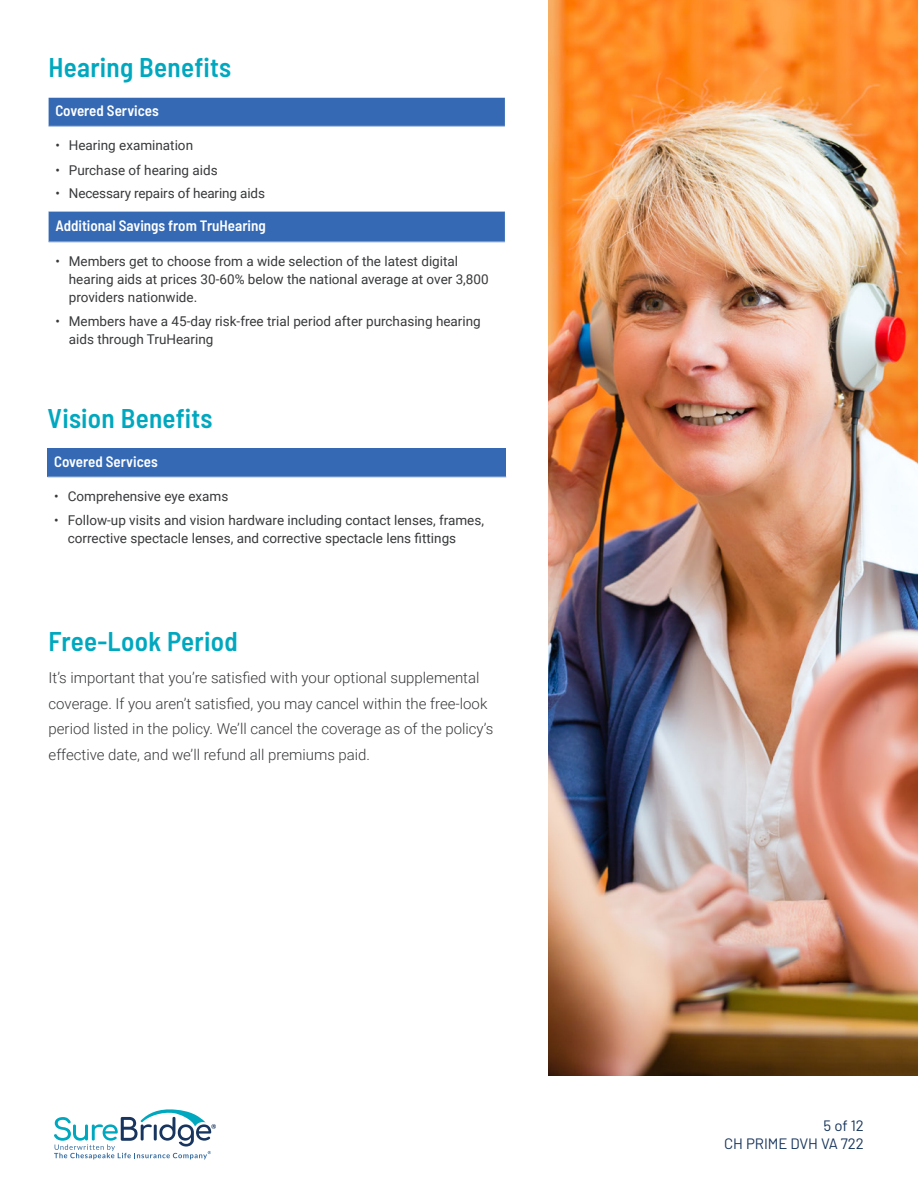
<style>
.page{position:relative;width:918px;height:1188px;background:#fff}
.page>*{position:absolute;margin:0;border:0;box-sizing:border-box;transform-origin:0 0}
.t1{font:600 semi-condensed 27px "Barlow";letter-spacing:.01em;color:#00a8bf}
.t2{font:300 15px/25.5px "Roboto";color:#38393b}
.t3{font:600 semi-condensed 15px "Barlow";color:#fff}
.t4{font:15px/18px "Barlow";color:#17355d;text-align:right}
.t5{font:13.5px/18px "Roboto";color:#38393b}
</style>
<div class="page">
<svg style="left:54px;top:1109px;width:162px;height:50px"></svg>
<div style="left:48px;top:448px;width:458px;height:29px;background:#3569b4"></div>
<hr style="left:48px;top:477px;width:458px;height:1px;background:#9ab4da">
<div style="left:49px;top:98px;width:456px;height:28px;background:#3569b4"></div>
<div style="left:49px;top:211px;width:456px;height:31px;background:#3569b4"></div>
<hr style="left:49px;top:126px;width:456px;height:1px;background:#9ab4da">
<hr style="left:49px;top:242px;width:456px;height:1px;background:#9ab4da">
<img style="left:548px;top:0;width:370px;height:1076px">
<p class="t1" style="left:49px;top:50px;width:184px">Hearing Benefits</p>
<p class="t3" style="left:55px;top:102px;width:105px">Covered Services</p>
<p class="t5" style="left:55px;top:136px;width:139px">• Hearing examination</p>
<p class="t5" style="left:55px;top:160px;width:164px">• Purchase of hearing aids</p>
<p class="t5" style="left:55px;top:184px;width:211px">• Necessary repairs of hearing aids</p>
<p class="t3" style="left:55px;top:216px;width:212px">Additional Savings from TruHearing</p>
<p class="t5" style="left:69px;top:251px;width:421px;text-indent:-14px">• Members get to choose from a wide selection of the latest digital hearing aids at prices 30-60% below the national average at over 3,800 providers nationwide.</p>
<p class="t5" style="left:69px;top:312px;width:413px;text-indent:-14px">• Members have a 45-day risk-free trial period after purchasing hearing aids through TruHearing</p>
<p class="t1" style="left:48px;top:401px;width:167px">Vision Benefits</p>
<p class="t3" style="left:54px;top:452px;width:105px">Covered Services</p>
<p class="t5" style="left:54px;top:486px;width:176px">• Comprehensive eye exams</p>
<p class="t5" style="left:68px;top:511px;width:418px;text-indent:-14px">• Follow-up visits and vision hardware including contact lenses, frames, corrective spectacle lenses, and corrective spectacle lens fittings</p>
<p class="t1" style="left:49px;top:625px;width:191px">Free-Look Period</p>
<p class="t2" style="left:49px;top:665px;width:446px">It’s important that you’re satisfied with your optional supplemental coverage. If you aren’t satisfied, you may cancel within the free-look period listed in the policy. We’ll cancel the coverage as of the policy’s effective date, and we’ll refund all premiums paid.</p>
<p class="t4" style="left:724px;top:1116px;width:141px">5 of 12<br>CH PRIME DVH VA 722</p>
</div>
